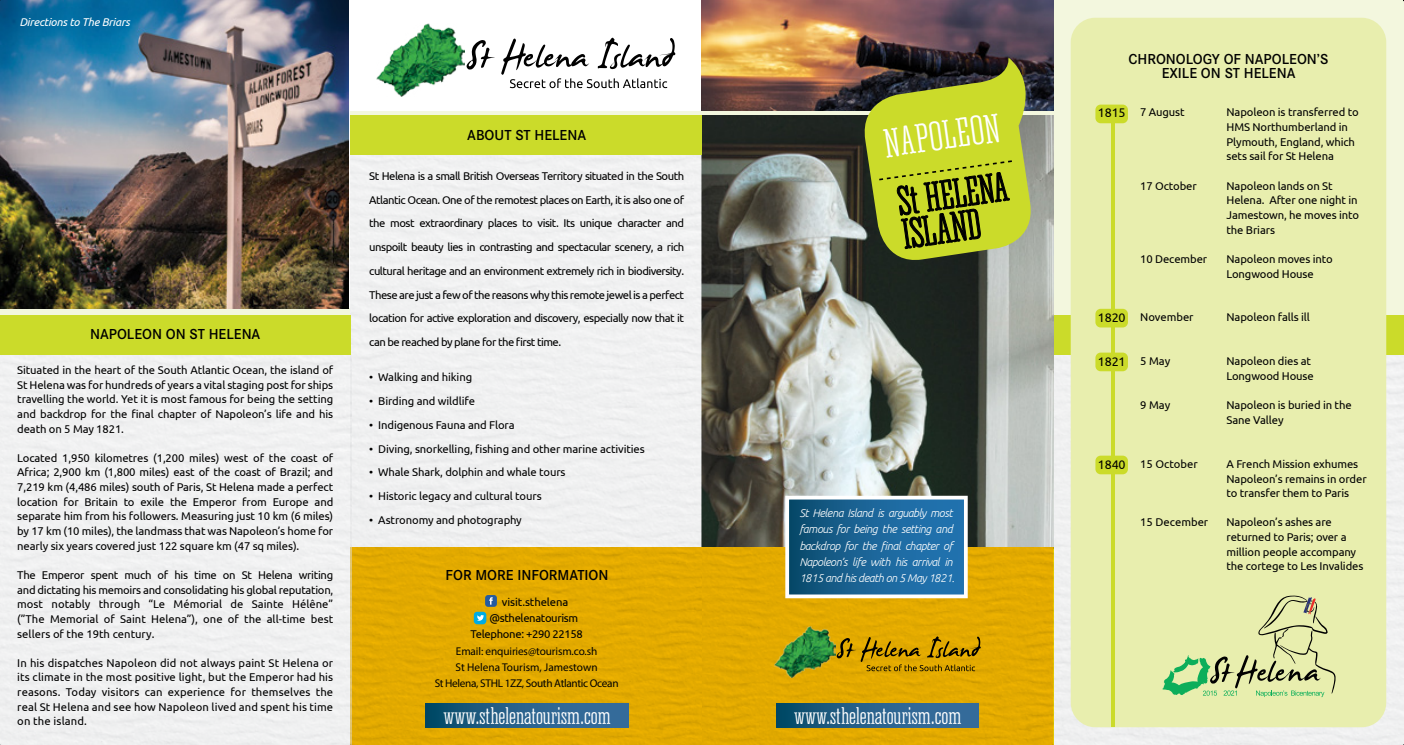
<style>
.page{position:relative;width:1404px;height:745px;background:#fff}
.page>*{position:absolute;margin:0;border:0;box-sizing:border-box;transform-origin:0 0}
.t1{font:38.25px "Corki Tuscan Rounded";color:#fff}
.t2{font:22.5px "Corki Tuscan Rounded";letter-spacing:-.005em;color:#fff}
.t3{font:600 15px/13.5px "Corporate S";color:#000;text-align:center}
.t4{font:12.5px "Ubuntu";letter-spacing:-.01em;color:#000}
.t5{font:11.25px/14.6px "Ubuntu";letter-spacing:-.01em;color:#000}
.t6{font:italic 300 11.25px/16px "Ubuntu";letter-spacing:-.04em;color:#fff}
.t7{font:11.25px/16.2px "Myriad Pro";letter-spacing:-.01em;color:#000;text-align:center}
.t8{font:11.25px/16.2px "Ubuntu";letter-spacing:-.03em;color:#000;text-align:center}
.t9{font:italic 11.25px "Ubuntu";letter-spacing:-.02em;color:#fff}
</style>
<div class="page">
<img style="left:0;top:0;width:1403px;height:744px">
<p class="t9" style="left:19px;top:15px;width:112px">Directions to The Briars</p>
<h3 class="t3" style="left:90px;top:327px;width:172px">NAPOLEON ON ST HELENA</h3>
<p class="t5" style="left:17px;top:362px;width:317px;text-align:justify">Situated in the heart of the South Atlantic Ocean, the island of St Helena was for hundreds of years a vital staging post for ships travelling the world. Yet it is most famous for being the setting and backdrop for the final chapter of Napoleon’s life and his death on 5 May 1821.</p>
<p class="t5" style="left:17px;top:450px;width:317px;text-align:justify">Located 1,950 kilometres (1,200 miles) west of the coast of Africa; 2,900 km (1,800 miles) east of the coast of Brazil; and 7,219 km (4,486 miles) south of Paris, St Helena made a perfect location for Britain to exile the Emperor from Europe and separate him from his followers. Measuring just 10 km (6 miles) by 17 km (10 miles), the landmass that was Napoleon’s home for nearly six years covered just 122 square km (47 sq miles).</p>
<p class="t5" style="left:17px;top:567px;width:317px;text-align:justify">The Emperor spent much of his time on St Helena writing and dictating his memoirs and consolidating his global reputation, most notably through “Le Mémorial de Sainte Hélêne” (”The Memorial of Saint Helena”), one of the all-time best sellers of the 19th century.</p>
<p class="t5" style="left:17px;top:654px;width:317px;text-align:justify">In his dispatches Napoleon did not always paint St Helena or its climate in the most positive light, but the Emperor had his reasons. Today visitors can experience for themselves the real St Helena and see how Napoleon lived and spent his time on the island.</p>
<h3 class="t3" style="left:467px;top:128px;width:120px">ABOUT ST HELENA</h3>
<p class="t5" style="left:369px;top:163px;width:316px;line-height:23.8px;text-align:justify">St Helena is a small British Overseas Territory situated in the South Atlantic Ocean. One of the remotest places on Earth, it is also one of the most extraordinary places to visit. Its unique character and unspoilt beauty lies in contrasting and spectacular scenery, a rich cultural heritage and an environment extremely rich in biodiversity.<br>These are just a few of the reasons why this remote jewel is a perfect location for active exploration and discovery, especially now that it can be reached by plane for the first time.</p>
<p class="t5" style="left:369px;top:369px;width:104px">• Walking and hiking</p>
<p class="t5" style="left:369px;top:393px;width:107px">• Birding and wildlife</p>
<p class="t5" style="left:369px;top:417px;width:147px">• Indigenous Fauna and Flora</p>
<p class="t5" style="left:369px;top:440px;width:277px">• Diving, snorkelling, fishing and other marine activities</p>
<p class="t5" style="left:369px;top:464px;width:198px">• Whale Shark, dolphin and whale tours</p>
<p class="t5" style="left:369px;top:488px;width:174px">• Historic legacy and cultural tours</p>
<p class="t5" style="left:369px;top:512px;width:154px">• Astronomy and photography</p>
<h3 class="t3" style="left:445px;top:567px;width:164px">FOR MORE INFORMATION</h3>
<p class="t8" style="left:489px;top:592px;width:90px">visit.sthelena @sthelenatourism</p>
<p class="t8" style="left:470px;top:625px;width:114px">Telephone: +290 22158</p>
<p class="t7" style="left:434px;top:642px;width:185px">Email: enquiries@tourism.co.sh<br>St Helena Tourism, Jamestown<br>St Helena, STHL 1ZZ, South Atlantic Ocean</p>
<h2 class="t2" style="left:443px;top:702px;width:169px">www.sthelenatourism.com</h2>
<h1 class="t1" style="left:881px;top:122px;width:119px;rotate:-8deg">NAPOLEON</h1>
<p class="t6" style="left:799px;top:505px;width:157px">St Helena Island is arguably most famous for being the setting and backdrop for the final chapter of<br>Napoleon’s life with his arrival in<br>1815 and his death on 5 May 1821.</p>
<h2 class="t2" style="left:794px;top:702px;width:169px">www.sthelenatourism.com</h2>
<h3 class="t3" style="left:1128px;top:52px;width:201px">CHRONOLOGY OF NAPOLEON’S<br>EXILE ON ST HELENA</h3>
<p class="t5" style="left:1140px;top:105px;width:46px">7 August</p>
<p class="t5" style="left:1226px;top:105px;width:134px">Napoleon is transferred to<br>HMS Northumberland in<br>Plymouth, England, which sets sail for St Helena</p>
<p class="t5" style="left:1226px;top:178px;width:134px">Napoleon lands on St<br>Helena. After one night in<br>Jamestown, he moves into the Briars</p>
<p class="t5" style="left:1226px;top:251px;width:108px">Napoleon moves into<br>Longwood House</p>
<p class="t5" style="left:1226px;top:309px;width:85px">Napoleon falls ill</p>
<p class="t5" style="left:1226px;top:353px;width:89px">Napoleon dies at<br>Longwood House</p>
<p class="t5" style="left:1226px;top:397px;width:127px">Napoleon is buried in the<br>Sane Valley</p>
<p class="t5" style="left:1226px;top:456px;width:142px">A French Mission exhumes<br>Napoleon’s remains in order to transfer them to Paris</p>
<p class="t5" style="left:1226px;top:514px;width:138px">Napoleon’s ashes are returned to Paris; over a million people accompany the cortege to Les Invalides</p>
<p class="t4" style="left:1097px;top:105px;width:29px">1815</p>
<p class="t5" style="left:1140px;top:178px;width:58px">17 October</p>
<p class="t5" style="left:1140px;top:251px;width:68px">10 December</p>
<p class="t5" style="left:1140px;top:309px;width:55px">November</p>
<p class="t5" style="left:1140px;top:353px;width:32px">5 May</p>
<p class="t5" style="left:1140px;top:397px;width:32px">9 May</p>
<p class="t4" style="left:1097px;top:310px;width:29px">1820</p>
<p class="t4" style="left:1097px;top:354px;width:29px">1821</p>
<p class="t5" style="left:1140px;top:456px;width:59px">15 October</p>
<p class="t4" style="left:1097px;top:456px;width:29px">1840</p>
<p class="t5" style="left:1140px;top:514px;width:70px">15 December</p>
</div>
